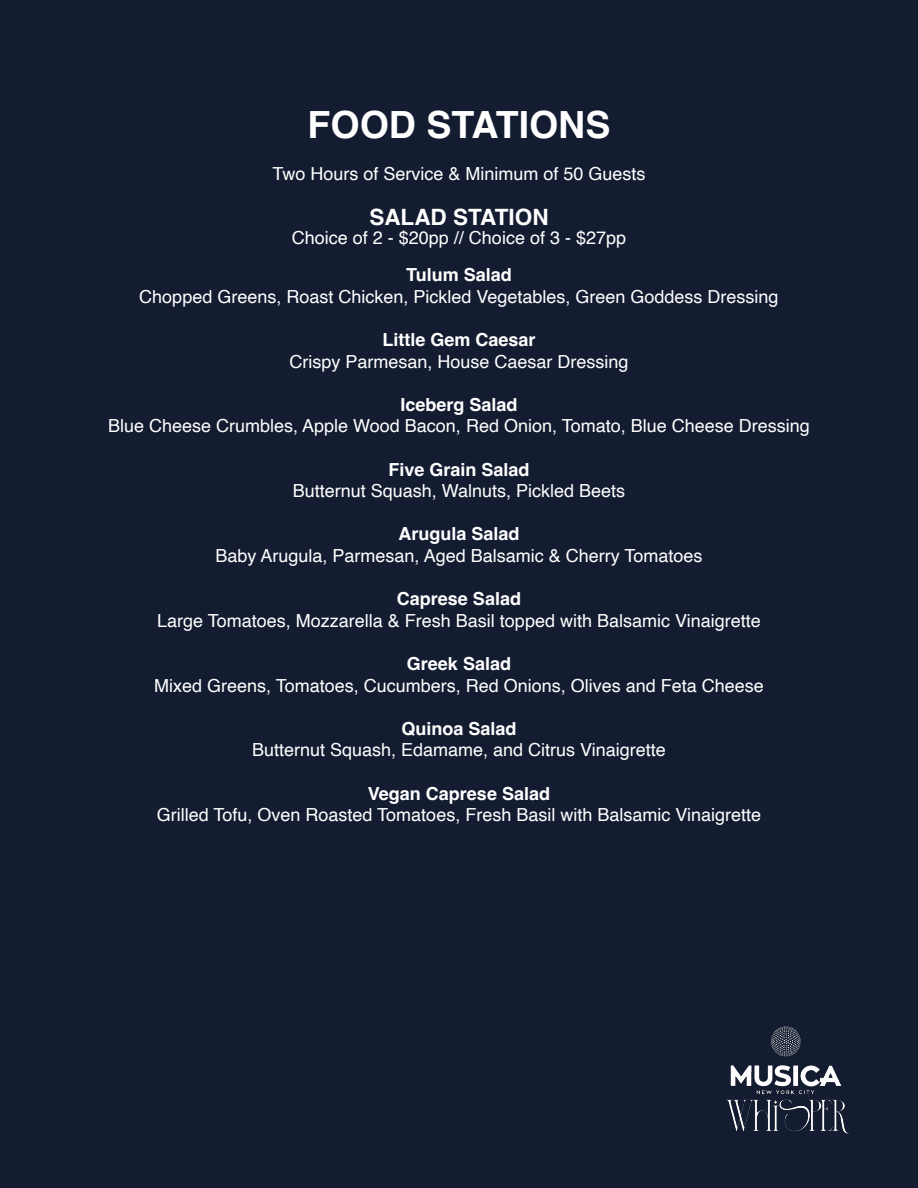
<style>
.page{position:relative;width:918px;height:1188px;background:#131c30}
.page>*{position:absolute;margin:0;border:0;box-sizing:border-box;transform-origin:0 0}
.t1{font:700 37.5px "Helvetica";color:#fff}
.t2{font:700 22.5px "Helvetica";color:#fff}
.t3{font:18px "Helvetica";color:#fff}
.t4{font:700 18px "Helvetica";color:#fff}
</style>
<div class="page">
<img style="left:726px;top:1100px;width:124px;height:34px">
<img style="left:726px;top:1026px;width:116px;height:74px">
<p class="t1" style="left:308px;top:102px;width:304px">FOOD STATIONS</p>
<p class="t3" style="left:272px;top:160px;width:375px">Two Hours of Service &amp; Minimum of 50 Guests</p>
<p class="t2" style="left:369px;top:204px;width:181px">SALAD STATION</p>
<p class="t3" style="left:292px;top:224px;width:336px">Choice of 2 - $20pp // Choice of 3 - $27pp</p>
<p class="t4" style="left:406px;top:264px;width:107px">Tulum Salad</p>
<p class="t3" style="left:139px;top:283px;width:641px">Chopped Greens, Roast Chicken, Pickled Vegetables, Green Goddess Dressing</p>
<p class="t4" style="left:382px;top:329px;width:155px">Little Gem Caesar</p>
<p class="t3" style="left:289px;top:347px;width:341px">Crispy Parmesan, House Caesar Dressing</p>
<p class="t4" style="left:400px;top:393px;width:119px">Iceberg Salad</p>
<p class="t3" style="left:108px;top:412px;width:703px">Blue Cheese Crumbles, Apple Wood Bacon, Red Onion, Tomato, Blue Cheese Dressing</p>
<p class="t4" style="left:388px;top:458px;width:143px">Five Grain Salad</p>
<p class="t3" style="left:293px;top:477px;width:334px">Butternut Squash, Walnuts, Pickled Beets</p>
<p class="t4" style="left:398px;top:523px;width:123px">Arugula Salad</p>
<p class="t3" style="left:216px;top:542px;width:488px">Baby Arugula, Parmesan, Aged Balsamic &amp; Cherry Tomatoes</p>
<p class="t4" style="left:397px;top:588px;width:126px">Caprese Salad</p>
<p class="t3" style="left:157px;top:607px;width:605px">Large Tomatoes, Mozzarella &amp; Fresh Basil topped with Balsamic Vinaigrette</p>
<p class="t4" style="left:407px;top:653px;width:106px">Greek Salad</p>
<p class="t3" style="left:154px;top:671px;width:611px">Mixed Greens, Tomatoes, Cucumbers, Red Onions, Olives and Feta Cheese</p>
<p class="t4" style="left:401px;top:717px;width:117px">Quinoa Salad</p>
<p class="t3" style="left:252px;top:736px;width:415px">Butternut Squash, Edamame, and Citrus Vinaigrette</p>
<p class="t4" style="left:368px;top:782px;width:184px">Vegan Caprese Salad</p>
<p class="t3" style="left:157px;top:801px;width:606px">Grilled Tofu, Oven Roasted Tomatoes, Fresh Basil with Balsamic Vinaigrette</p>
</div>
